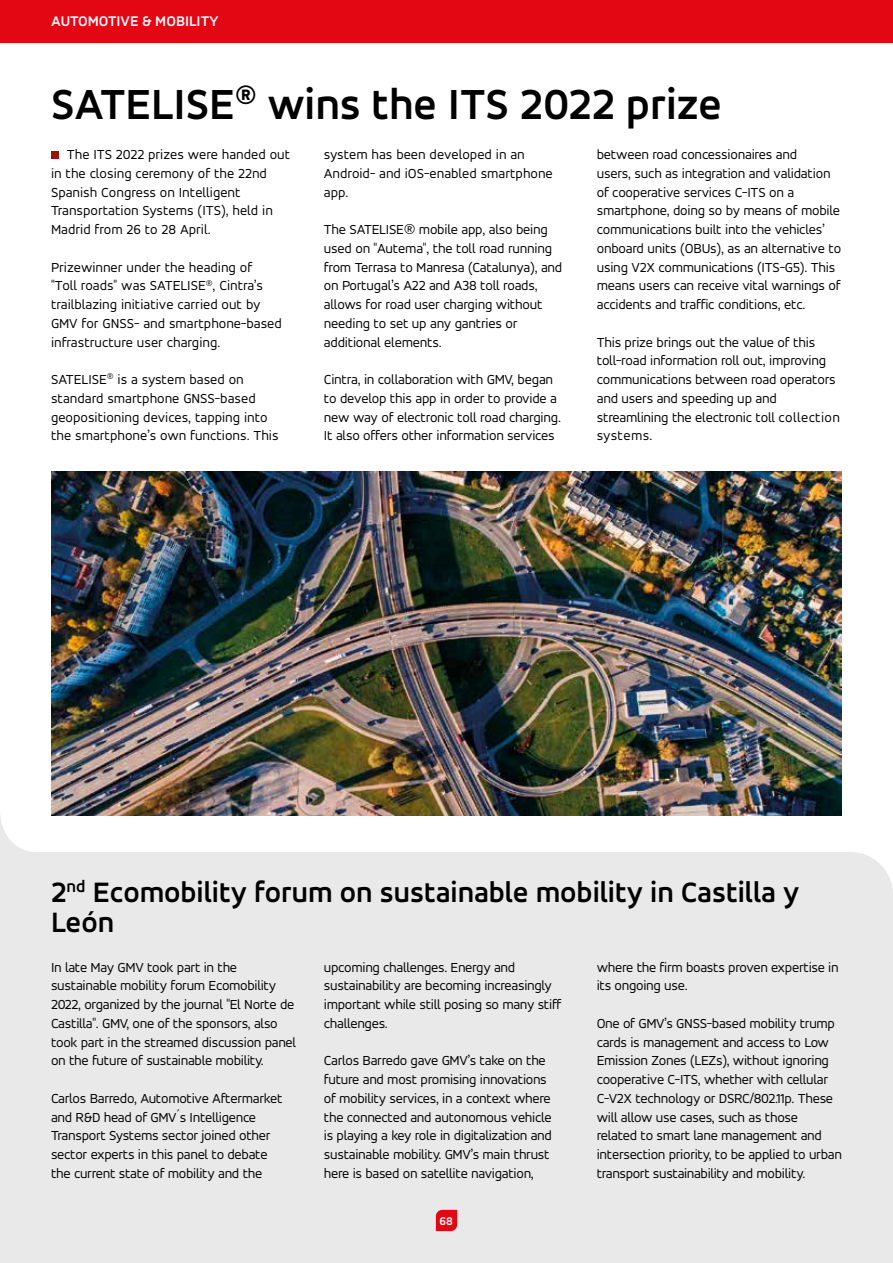
<style>
.page{position:relative;width:893px;height:1263px;background:#fff}
.page>*{position:absolute;margin:0;border:0;box-sizing:border-box;transform-origin:0 0}
.t1{font:700 45px "Accord Alternate";color:#000}
.t2{font:700 30px/30px "Accord Alternate";color:#000}
.t3{font:700 15px "Accord Alternate";color:#fff}
.t4{font:14.25px/18.8px "Accord Alternate";letter-spacing:-.015em;color:#000}
.t5{font:700 12px "Accord Alternate";color:#fff}
</style>
<div class="page">
<div style="left:0;top:852px;width:893px;height:411px;background:#e9e9e9"></div>
<svg style="left:0;top:816px;width:30px;height:36px"></svg>
<svg style="left:436px;top:1210px;width:21px;height:21px"></svg>
<div style="left:51px;top:152px;width:7px;height:7px;background:#9c1006"></div>
<img style="left:51px;top:472px;width:791px;height:343px">
<div style="left:0;top:0;width:893px;height:43px;background:#e30613"></div>
<p class="t3" style="left:51px;top:12px;width:169px">AUTOMOTIVE &amp; MOBILITY</p>
<h1 class="t1" style="left:51px;top:77px;width:673px">SATELISE<sup>®</sup> wins the ITS 2022 prize</h1>
<p class="t4" style="left:51px;top:145px;width:241px;text-indent:16px">The ITS 2022 prizes were handed out in the closing ceremony of the 22nd Spanish Congress on Intelligent Transportation Systems (ITS), held in Madrid from 26 to 28 April.</p>
<p class="t4" style="left:51px;top:257px;width:232px">Prizewinner under the heading of<br>"Toll roads" was SATELISE<sup>®</sup>, Cintra’s trailblazing initiative carried out by GMV for GNSS- and smartphone-based infrastructure user charging.</p>
<p class="t4" style="left:51px;top:370px;width:229px">SATELISE<sup>®</sup> is a system based on standard smartphone GNSS-based geopositioning devices, tapping into the smartphone’s own functions. This</p>
<p class="t4" style="left:324px;top:145px;width:230px">system has been developed in an<br>Android- and iOS-enabled smartphone app.</p>
<p class="t4" style="left:324px;top:220px;width:240px">The SATELISE® mobile app, also being used on "Autema", the toll road running from Terrasa to Manresa (Catalunya), and on Portugal’s A22 and A38 toll roads, allows for road user charging without needing to set up any gantries or additional elements.</p>
<p class="t4" style="left:324px;top:370px;width:239px">Cintra, in collaboration with GMV, began to develop this app in order to provide a new way of electronic toll road charging.<br>It also offers other information services</p>
<p class="t4" style="left:597px;top:145px;width:246px">between road concessionaires and<br>users, such as integration and validation of cooperative services C-ITS on a smartphone, doing so by means of mobile communications built into the vehicles’ onboard units (OBUs), as an alternative to using V2X communications (ITS-G5). This means users can receive vital warnings of accidents and traffic conditions, etc.</p>
<p class="t4" style="left:597px;top:332px;width:245px">This prize brings out the value of this toll-road information roll out, improving communications between road operators and users and speeding up and streamlining the electronic toll collection systems.</p>
<h2 class="t2" style="left:51px;top:877px;width:750px">2<sup>nd</sup> Ecomobility forum on sustainable mobility in Castilla y<br>León</h2>
<p class="t4" style="left:51px;top:957px;width:247px">In late May GMV took part in the sustainable mobility forum Ecomobility 2022, organized by the journal "El Norte de Castilla". GMV, one of the sponsors, also took part in the streamed discussion panel on the future of sustainable mobility.</p>
<p class="t4" style="left:51px;top:1088px;width:233px">Carlos Barredo, Automotive Aftermarket and R&amp;D head of GMV´s Intelligence Transport Systems sector joined other sector experts in this panel to debate the current state of mobility and the</p>
<p class="t4" style="left:597px;top:957px;width:243px">where the firm boasts proven expertise in its ongoing use.</p>
<p class="t4" style="left:597px;top:1014px;width:247px">One of GMV’s GNSS-based mobility trump cards is management and access to Low Emission Zones (LEZs), without ignoring cooperative C-ITS, whether with cellular C-V2X technology or DSRC/802.11p. These will allow use cases, such as those related to smart lane management and intersection priority, to be applied to urban transport sustainability and mobility.</p>
<p class="t4" style="left:324px;top:957px;width:239px">upcoming challenges. Energy and sustainability are becoming increasingly important while still posing so many stiff challenges.</p>
<p class="t4" style="left:324px;top:1051px;width:230px">Carlos Barredo gave GMV’s take on the future and most promising innovations of mobility services, in a context where the connected and autonomous vehicle is playing a key role in digitalization and sustainable mobility. GMV’s main thrust here is based on satellite navigation,</p>
<p class="t5" style="left:440px;top:1214px;width:15px">68</p>
</div>
